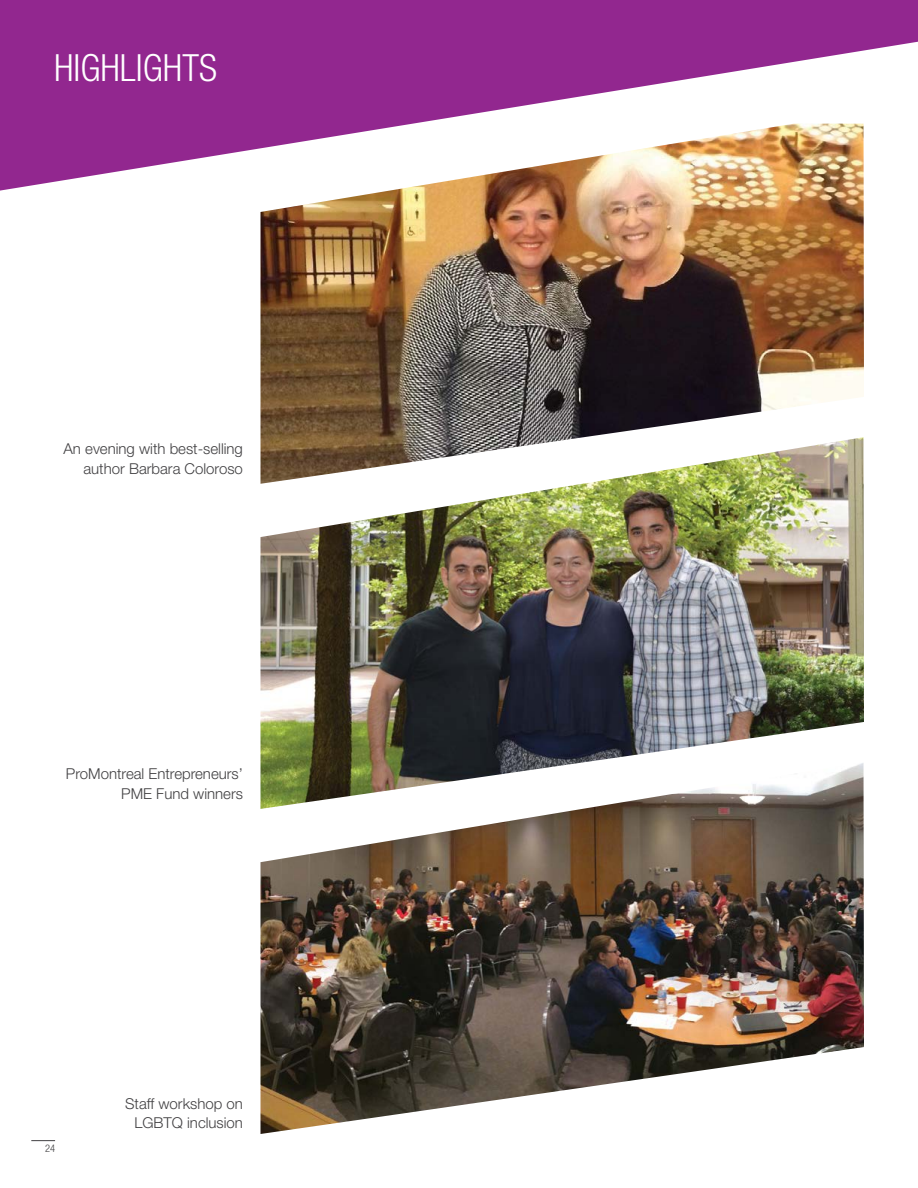
<style>
.page{position:relative;width:918px;height:1188px;background:#fff}
.page>*{position:absolute;margin:0;border:0;box-sizing:border-box;transform-origin:0 0}
.t1{font:300 condensed 37.5px "Helvetica Neue LT Std";color:#fff}
.t2{font:300 15px/19.5px "Helvetica Neue LT Std";color:#414042;text-align:right}
.t3{font:300 condensed 10.5px "Helvetica Neue LT Std";color:#414042}
</style>
<div class="page">
<svg style="left:31px;top:1140px;width:24px;height:1px"></svg>
<svg style="left:0;top:0;width:918px;height:191px;fill:#92278f"></svg>
<img style="left:261px;top:124px;width:603px;height:313px">
<img style="left:261px;top:437px;width:603px;height:325px">
<img style="left:261px;top:762px;width:603px;height:372px">
<h1 class="t1" style="left:54px;top:46px;width:17px">high</h1>
<h1 class="t1" style="left:120px;top:46px;width:33px">light</h1>
<h1 class="t1" style="left:199px;top:46px;width:19px">s</h1>
<p class="t2" style="left:64px;top:439px;width:181px">An evening with best-selling author Barbara Coloroso</p>
<p class="t2" style="left:66px;top:764px;width:179px">ProMontreal Entrepreneurs’<br>PME Fund winners</p>
<p class="t3" style="left:45px;top:1142px;width:12px">24</p>
<p class="t2" style="left:125px;top:1093px;width:119px">Staff workshop on<br>LGBTQ inclusion</p>
</div>
